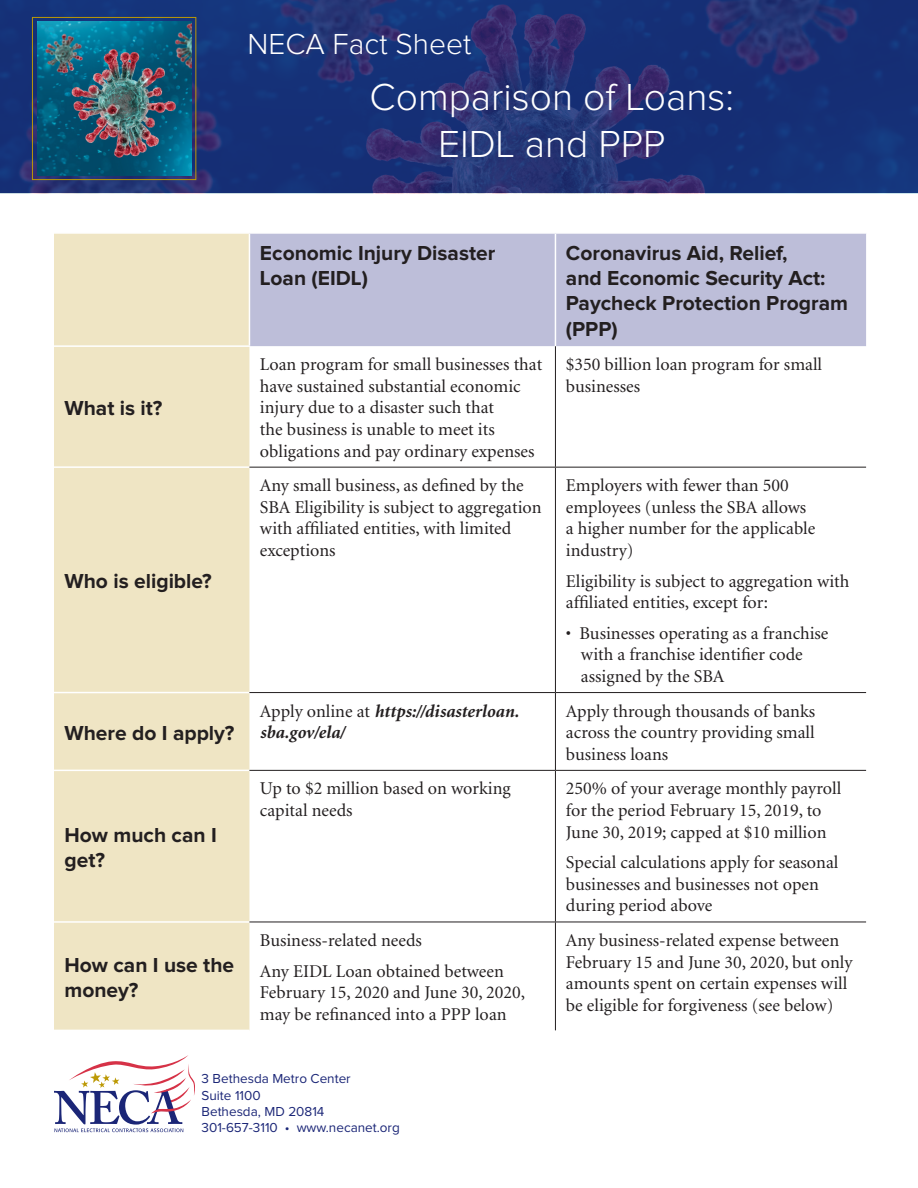
<style>
.page{position:relative;width:918px;height:1188px;background:#fff}
.page>*{position:absolute;margin:0;border:0;box-sizing:border-box;transform-origin:0 0}
.t1{font:300 39px "Proxima Nova";color:#fff}
.t2{font:300 30px "Proxima Nova";color:#fff}
.t3{font:700 21px/25.2px "Proxima Nova";color:#231f20}
.t4{font:18px/21.6px "Minion";color:#231f20}
.t5{font:italic 700 18px/21.6px "Minion";color:#231f20}
.t6{font:13.5px "Proxima Nova";color:#1b2677}
.s1{font-weight:400;font-style:normal}
</style>
<div class="page">
<img style="left:0;top:0;width:918px;height:194px">
<div style="left:32px;top:17px;width:164px;height:163px;border:1px solid #bc9905"></div>
<img style="left:37px;top:21px;width:155px;height:155px">
<svg style="left:54px;top:1055px;width:141px;height:77px"></svg>
<div style="left:54px;top:234px;width:195px;height:796px;background:#efe5c4"></div>
<div style="left:250px;top:234px;width:616px;height:112px;background:#bdbed9"></div>
<hr style="left:54px;top:345px;width:196px;height:2px;background:#fff">
<hr style="left:54px;top:466px;width:195px;height:2px;background:#fff">
<hr style="left:54px;top:692px;width:195px;height:1px;background:#fff">
<hr style="left:54px;top:770px;width:195px;height:1px;background:#fff">
<hr style="left:54px;top:921px;width:195px;height:2px;background:#fff">
<hr style="left:249px;top:467px;width:306px;height:1px;background:#231f20">
<hr style="left:249px;top:692px;width:306px;height:1px;background:#231f20">
<hr style="left:249px;top:770px;width:306px;height:1px;background:#231f20">
<hr style="left:555px;top:346px;width:1px;height:121px;background:#231f20">
<hr style="left:555px;top:467px;width:311px;height:1px;background:#231f20">
<hr style="left:555px;top:468px;width:1px;height:224px;background:#231f20">
<hr style="left:555px;top:692px;width:311px;height:1px;background:#231f20">
<hr style="left:555px;top:693px;width:1px;height:77px;background:#231f20">
<hr style="left:555px;top:770px;width:311px;height:1px;background:#231f20">
<hr style="left:555px;top:771px;width:1px;height:151px;background:#231f20">
<hr style="left:555px;top:234px;width:1px;height:112px;background:#fff">
<hr style="left:249px;top:922px;width:306px;height:1px;background:#231f20">
<hr style="left:555px;top:922px;width:311px;height:1px;background:#231f20">
<hr style="left:555px;top:922px;width:1px;height:108px;background:#231f20">
<p class="t2" style="left:248px;top:31px;width:225px">NECA Fact Sheet</p>
<p class="t1" style="left:370px;top:79px;width:366px">Comparison of Loans:</p>
<p class="t1" style="left:438px;top:126px;width:229px">EIDL and PPP</p>
<p class="t3" style="left:64px;top:396px;width:100px">What is it?</p>
<p class="t3" style="left:64px;top:569px;width:149px">Who is eligible?</p>
<p class="t3" style="left:64px;top:721px;width:171px">Where do I apply?</p>
<p class="t3" style="left:64px;top:823px;width:154px">How much can I get?</p>
<p class="t3" style="left:64px;top:953px;width:171px">How can I use the money?</p>
<p class="t3" style="left:260px;top:241px;width:237px">Economic Injury Disaster<br>Loan (EIDL)</p>
<p class="t3" style="left:566px;top:241px;width:284px">Coronavirus Aid, Relief,<br>and Economic Security Act:<br>Paycheck Protection Program (PPP)</p>
<p class="t4" style="left:260px;top:354px;width:284px">Loan program for small businesses that have sustained substantial economic injury due to a disaster such that<br>the business is unable to meet its obligations and pay ordinary expenses</p>
<p class="t4" style="left:566px;top:354px;width:258px">$350 billion loan program for small businesses</p>
<p class="t4" style="left:260px;top:475px;width:283px">Any small business, as defined by the<br>SBA Eligibility is subject to aggregation with affiliated entities, with limited exceptions</p>
<p class="t4" style="left:566px;top:475px;width:251px">Employers with fewer than 500 employees (unless the SBA allows a higher number for the applicable industry)</p>
<p class="t4" style="left:566px;top:571px;width:285px">Eligibility is subject to aggregation with affiliated entities, except for:</p>
<p class="t4" style="left:581px;top:623px;width:249px;text-indent:-15px">• Businesses operating as a franchise with a franchise identifier code assigned by the SBA</p>
<p class="t5" style="left:260px;top:701px;width:260px"><span class="s1">Apply online at</span> https://disasterloan. sba.gov/ela/</p>
<p class="t4" style="left:566px;top:701px;width:251px;text-align:justify">Apply through thousands of banks across the country providing small business loans</p>
<p class="t4" style="left:260px;top:779px;width:252px">Up to $2 million based on working capital needs</p>
<p class="t4" style="left:566px;top:779px;width:277px">250% of your average monthly payroll for the period February 15, 2019, to<br>June 30, 2019; capped at $10 million</p>
<p class="t4" style="left:566px;top:852px;width:274px">Special calculations apply for seasonal businesses and businesses not open during period above</p>
<p class="t4" style="left:260px;top:930px;width:164px">Business-related needs</p>
<p class="t4" style="left:260px;top:961px;width:267px">Any EIDL Loan obtained between<br>February 15, 2020 and June 30, 2020, may be refinanced into a PPP loan</p>
<p class="t4" style="left:566px;top:930px;width:288px">Any business-related expense between February 15 and June 30, 2020, but only amounts spent on certain expenses will be eligible for forgiveness (see below)</p>
<p class="t6" style="left:202px;top:1073px;width:151px">3 Bethesda Metro Center</p>
<p class="t6" style="left:202px;top:1089px;width:61px">Suite 1100</p>
<p class="t6" style="left:202px;top:1105px;width:124px">Bethesda, MD 20814</p>
<p class="t6" style="left:202px;top:1121px;width:200px">301-657-3110 • www.necanet.org</p>
</div>
